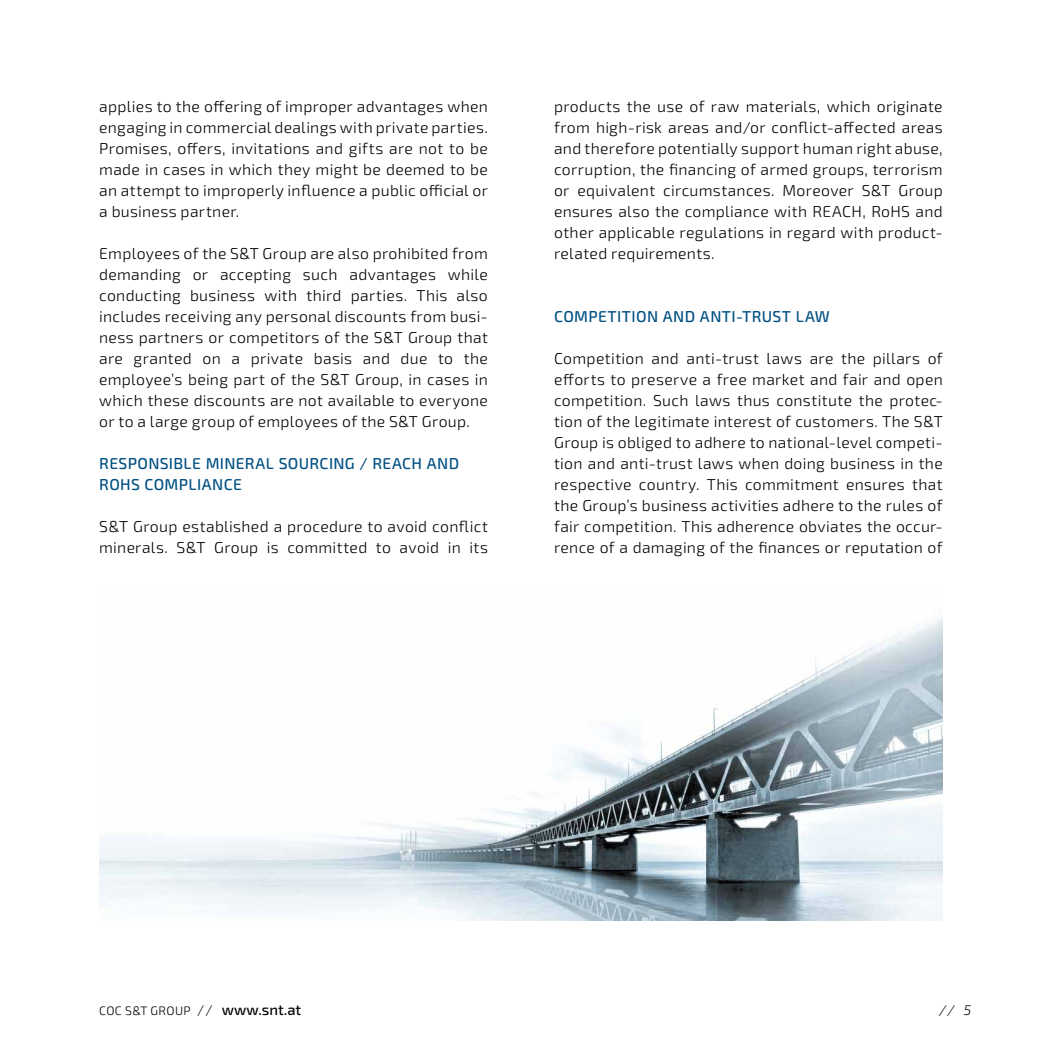
<style>
.page{position:relative;width:1042px;height:1042px;background:#fff}
.page>*{position:absolute;margin:0;border:0;box-sizing:border-box;transform-origin:0 0}
.t1{font:300 15.75px/21px "Sn T";letter-spacing:.02em;color:#000;text-align:justify}
.t2{font:500 15.75px/21px "Sn T";letter-spacing:.02em;color:#005083}
.t3{font:italic 300 14px "Sn T";color:#000}
.t4{font:300 12.25px "Sn T";letter-spacing:.03em;color:#000}
.s1{font-size:14px}
.s2{font-weight:500;font-size:14.88px}
</style>
<div class="page">
<img style="left:99px;top:617px;width:844px;height:303px">
<p class="t1" style="left:99px;top:96px;width:390px">applies to the offering of improper advantages when engaging in commercial dealings with private parties.<br>Promises, offers, invitations and gifts are not to be made in cases in which they might be deemed to be an attempt to improperly influence a public official or a business partner.</p>
<p class="t1" style="left:99px;top:243px;width:390px">Employees of the S&amp;T Group are also prohibited from demanding or accepting such advantages while conducting business with third parties. This also includes receiving any personal discounts from busi&shy;ness partners or competitors of the S&amp;T Group that are granted on a private basis and due to the employee’s being part of the S&amp;T Group, in cases in which these discounts are not available to everyone or to a large group of employees of the S&amp;T Group.</p>
<p class="t2" style="left:99px;top:453px;width:361px">RESPONSIBLE MINERAL SOURCING / REACH AND<br>ROHS COMPLIANCE</p>
<p class="t1" style="left:99px;top:516px;width:390px">S&amp;T Group established a procedure to avoid conflict minerals. S&amp;T Group is committed to avoid in its</p>
<p class="t1" style="left:554px;top:96px;width:390px">products the use of raw materials, which originate from high-risk areas and/or conflict-affected areas and therefore potentially support human right abuse, corruption, the financing of armed groups, terrorism or equivalent circumstances. Moreover S&amp;T Group ensures also the compliance with REACH, RoHS and other applicable regulations in regard with product&shy;related requirements.</p>
<p class="t2" style="left:554px;top:306px;width:277px">COMPETITION AND ANTI-TRUST LAW</p>
<p class="t1" style="left:554px;top:348px;width:390px">Competition and anti-trust laws are the pillars of efforts to preserve a free market and fair and open competition. Such laws thus constitute the protec&shy;tion of the legitimate interest of customers. The S&amp;T Group is obliged to adhere to national-level competi&shy;tion and anti-trust laws when doing business in the respective country. This commitment ensures that the Group’s business activities adhere to the rules of fair competition. This adherence obviates the occur&shy;rence of a damaging of the finances or reputation of</p>
<p class="t4" style="left:99px;top:1004px;width:204px">COC S&amp;T GROUP <span class="s1">//</span> <span class="s2">www.snt.at</span></p>
<p class="t3" style="left:939px;top:1002px;width:34px">// 5</p>
</div>
